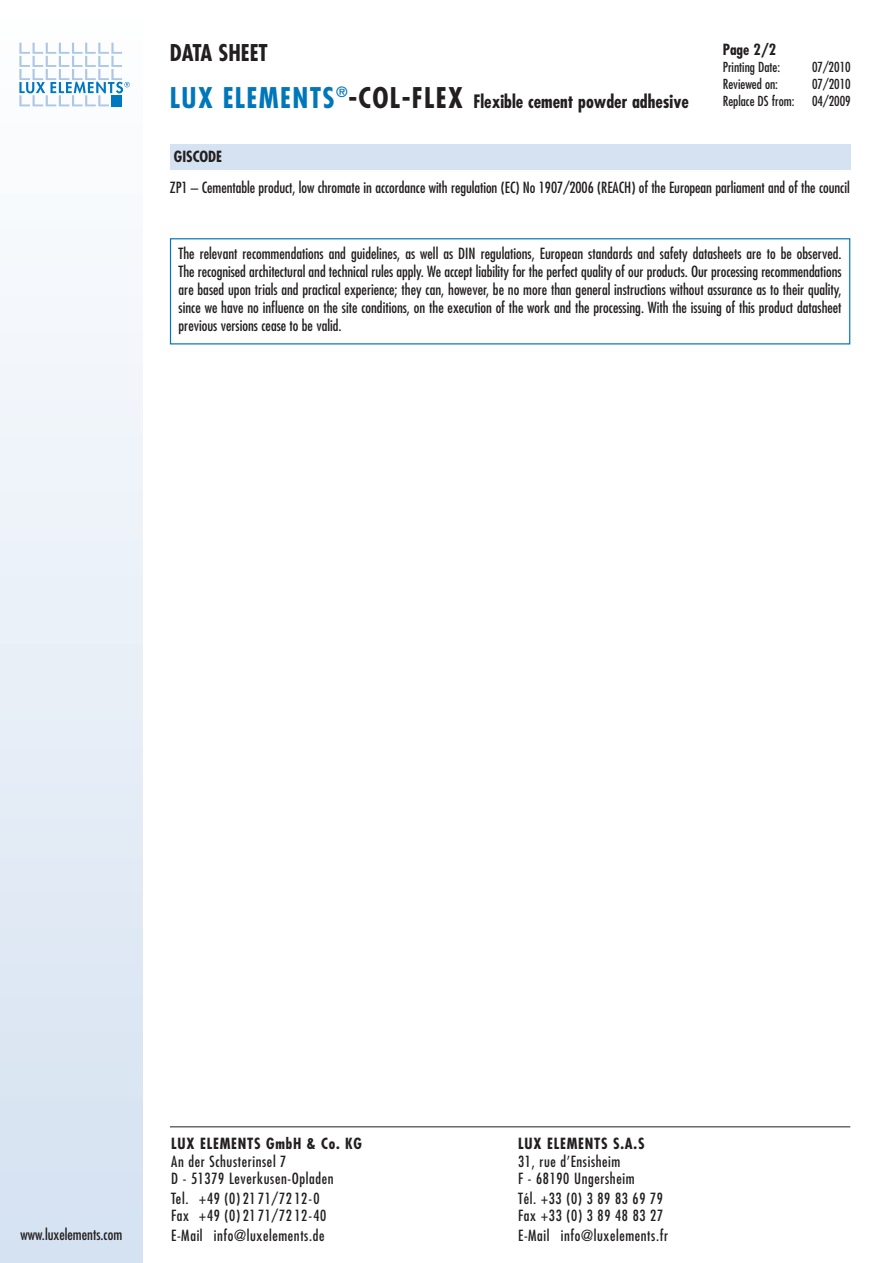
<style>
.page{position:relative;width:893px;height:1263px;background:#fff}
.page>*{position:absolute;margin:0;border:0;box-sizing:border-box;transform-origin:0 0}
.t1{font:700 condensed 22.5px "Futura";color:#231f20}
.t2{font:700 condensed 18px "Futura";color:#231f20}
.t3{font:condensed 15px/18px "Futura";color:#231f20;text-align:justify}
.t4{font:condensed 15px/17.5px "Futura";letter-spacing:.04em;color:#231f20}
.t5{font:700 condensed 15px "Futura";letter-spacing:.05em;color:#231f20}
.t6{font:700 condensed 15px "Futura";color:#231f20}
.t7{font:condensed 13.5px "Futura";color:#231f20}
.s1{font-size:27.75px;color:#0077ba}
.s2{font-size:27.75px}
</style>
<div class="page">
<div style="left:0;top:0;width:142px;height:1263px;background:linear-gradient(to bottom,#feffff,#d5e1f1)"></div>
<div style="left:170px;top:145px;width:680px;height:25px;background:#d5e2f1"></div>
<svg style="left:19px;top:43px;width:111px;height:63px"></svg>
<hr style="left:170px;top:1126px;width:680px;height:1px;background:#231f20">
<div style="left:170px;top:238px;width:680px;height:106px;border:1px solid #0077ba"></div>
<h1 class="t1" style="left:170px;top:43px;width:99px">DATA SHEET</h1>
<p class="t5" style="left:723px;top:43px;width:55px">Page 2/2</p>
<p class="t7" style="left:723px;top:61px;width:59px">Printing Date:</p>
<p class="t7" style="left:812px;top:61px;width:40px">07/2010</p>
<p class="t7" style="left:723px;top:78px;width:57px">Reviewed on:</p>
<p class="t7" style="left:812px;top:78px;width:40px">07/2010</p>
<p class="t7" style="left:723px;top:95px;width:73px">Replace DS from:</p>
<p class="t7" style="left:812px;top:95px;width:40px">04/2009</p>
<p class="t2" style="left:170px;top:93px;width:520px"><span class="s1">LUX ELEMENTS</span><sup>®</sup><span class="s2">-COL-FLEX</span> Flexible cement powder adhesive</p>
<p class="t6" style="left:174px;top:150px;width:50px">GISCODE</p>
<p class="t3" style="left:170px;top:179px;width:681px">ZP1 – Cementable product, low chromate in accordance with regulation (EC) No 1907/2006 (REACH) of the European parliament and of the council</p>
<p class="t3" style="left:179px;top:246px;width:664px">The relevant recommendations and guidelines, as well as DIN regulations, European standards and safety datasheets are to be observed.<br>The recognised architectural and technical rules apply. We accept liability for the perfect quality of our products. Our processing recommendations are based upon trials and practical experience; they can, however, be no more than general instructions without assurance as to their quality, since we have no influence on the site conditions, on the execution of the work and the processing. With the issuing of this product datasheet previous versions cease to be valid.</p>
<p class="t3" style="left:20px;top:1227px;width:103px">www.luxelements.com</p>
<p class="t5" style="left:171px;top:1137px;width:192px">LUX ELEMENTS GmbH &amp; Co. KG</p>
<p class="t4" style="left:171px;top:1154px;width:164px">An der Schusterinsel 7<br>D - 51379 Leverkusen-Opladen</p>
<p class="t4" style="left:171px;top:1191px;width:157px">Tel. +49 (0) 21 71/72 12-0<br>Fax +49 (0) 21 71/72 12-40</p>
<p class="t4" style="left:171px;top:1228px;width:155px">E-Mail info@luxelements.de</p>
<p class="t5" style="left:518px;top:1137px;width:128px">LUX ELEMENTS S.A.S</p>
<p class="t4" style="left:518px;top:1154px;width:118px">31, rue d’Ensisheim<br>F - 68190 Ungersheim</p>
<p class="t4" style="left:518px;top:1191px;width:146px">Tél. +33 (0) 3 89 83 69 79<br>Fax +33 (0) 3 89 48 83 27</p>
<p class="t4" style="left:518px;top:1228px;width:151px">E-Mail info@luxelements.fr</p>
</div>
